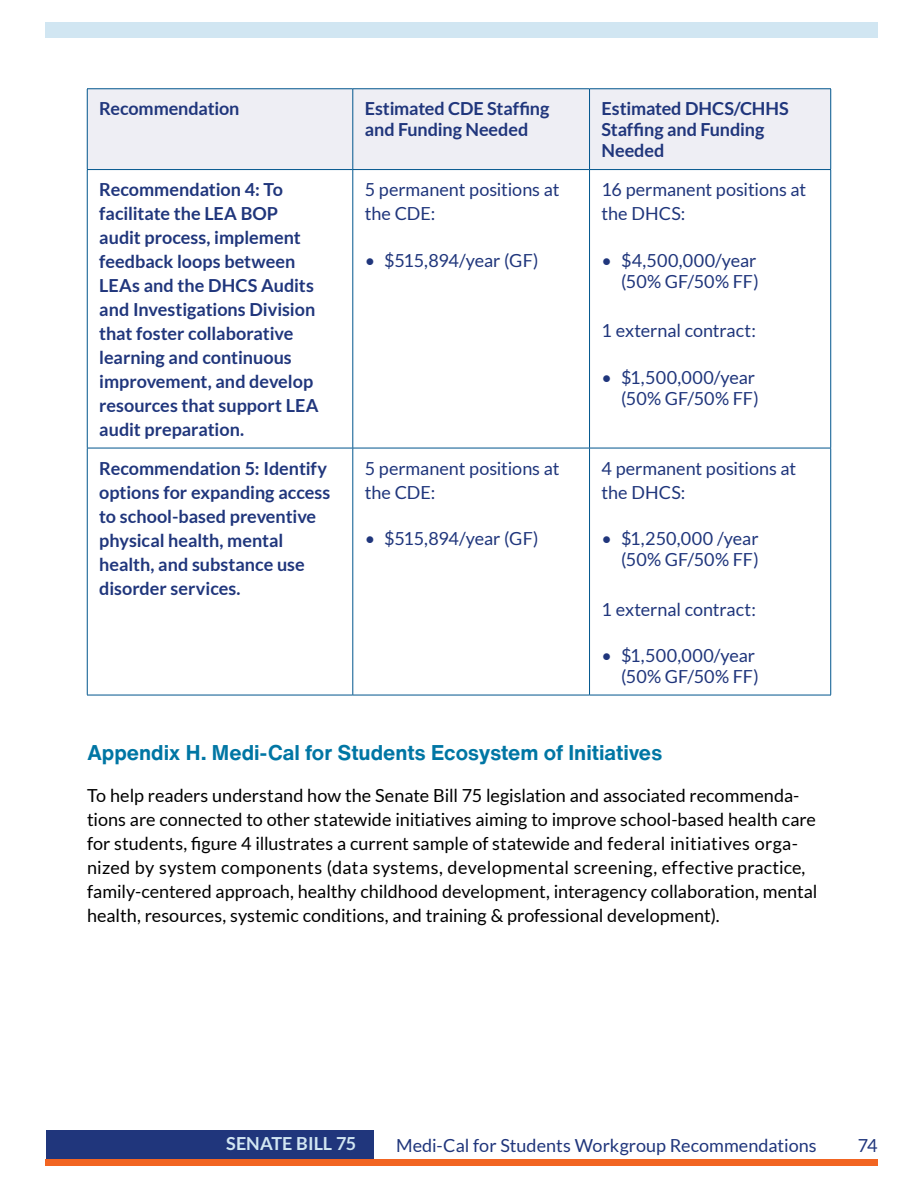
<style>
.page{position:relative;width:918px;height:1188px;background:#fff}
.page>*{position:absolute;margin:0;border:0;box-sizing:border-box;transform-origin:0 0}
.t1{font:700 21px "Helvetica Now Text";color:#0076a4}
.Body{font:18px/24px "Lato";color:#000}
.Table_Body{font:700 18px/24px "Lato";color:#20367c}
.Table_Body-2{font:18px/24px "Lato";color:#20367c}
.Table_Heads{font:700 18px/21px "Lato";letter-spacing:-.005em;color:#20367c}
.t2{font:700 18px "Lato";color:#d1e6f2}
</style>
<div class="page">
<div style="left:45px;top:22px;width:833px;height:16px;background:#d1e6f2"></div>
<div style="left:46px;top:1130px;width:328px;height:29px;background:#20367c"></div>
<div style="left:45px;top:1159px;width:833px;height:7px;background:#f26522"></div>
<div style="left:88px;top:89px;width:742px;height:80px;background:#eeeef4"></div>
<hr style="left:353px;top:89px;width:1px;height:80px;background:#00558d">
<hr style="left:87px;top:448px;width:266px;height:1px;background:#00558d">
<hr style="left:353px;top:448px;width:237px;height:1px;background:#00558d">
<hr style="left:590px;top:448px;width:241px;height:1px;background:#00558d">
<hr style="left:87px;top:695px;width:266px;height:1px;background:#00558d">
<hr style="left:353px;top:695px;width:237px;height:1px;background:#00558d">
<hr style="left:590px;top:695px;width:241px;height:1px;background:#00558d">
<hr style="left:87px;top:88px;width:266px;height:1px;background:#00558d">
<hr style="left:87px;top:89px;width:1px;height:80px;background:#00558d">
<hr style="left:353px;top:88px;width:237px;height:1px;background:#00558d">
<hr style="left:590px;top:88px;width:241px;height:1px;background:#00558d">
<hr style="left:589px;top:89px;width:1px;height:80px;background:#00558d">
<hr style="left:830px;top:89px;width:1px;height:80px;background:#00558d">
<hr style="left:87px;top:169px;width:266px;height:1px;background:#00558d">
<hr style="left:353px;top:169px;width:237px;height:1px;background:#00558d">
<hr style="left:590px;top:169px;width:241px;height:1px;background:#00558d">
<hr style="left:589px;top:170px;width:1px;height:278px;background:#00558d">
<hr style="left:830px;top:170px;width:1px;height:278px;background:#00558d">
<hr style="left:589px;top:448px;width:1px;height:247px;background:#00558d">
<hr style="left:830px;top:448px;width:1px;height:247px;background:#00558d">
<hr style="left:87px;top:170px;width:1px;height:278px;background:#00558d">
<hr style="left:353px;top:170px;width:1px;height:278px;background:#00558d">
<hr style="left:87px;top:448px;width:1px;height:247px;background:#00558d">
<hr style="left:353px;top:448px;width:1px;height:247px;background:#00558d">
<p class="Table_Heads" style="left:99px;top:98px;width:142px">Recommendation</p>
<p class="Table_Heads" style="left:365px;top:98px;width:186px">Estimated CDE Staffing and Funding Needed</p>
<p class="Table_Heads" style="left:602px;top:98px;width:189px">Estimated DHCS/CHHS<br>Staffing and Funding<br>Needed</p>
<p class="Table_Body" style="left:99px;top:177px;width:221px">Recommendation 4: To facilitate the LEA BOP audit process, implement feedback loops between<br>LEAs and the DHCS Audits and Investigations Division that foster collaborative learning and continuous improvement, and develop resources that support LEA audit preparation.</p>
<p class="Table_Body-2" style="left:365px;top:177px;width:196px">5 permanent positions at the CDE:</p>
<p class="Table_Body-2" style="left:602px;top:177px;width:206px">16 permanent positions at the DHCS:</p>
<p class="Table_Body-2" style="left:602px;top:249px;width:159px;line-height:21px;text-align:right">• $4,500,000/year (50% GF/50% FF)</p>
<p class="Table_Body-2" style="left:602px;top:318px;width:156px">1 external contract:</p>
<p class="Table_Body-2" style="left:602px;top:366px;width:159px;line-height:21px;text-align:right">• $1,500,000/year (50% GF/50% FF)</p>
<p class="Table_Body-2" style="left:365px;top:248px;width:175px">• $515,894/year (GF)</p>
<p class="Table_Body" style="left:99px;top:456px;width:233px">Recommendation 5: Identify options for expanding access to school-based preventive physical health, mental health, and substance use disorder services.</p>
<p class="Table_Body-2" style="left:365px;top:456px;width:196px">5 permanent positions at the CDE:</p>
<p class="Table_Body-2" style="left:365px;top:526px;width:175px">• $515,894/year (GF)</p>
<p class="Table_Body-2" style="left:602px;top:456px;width:196px">4 permanent positions at the DHCS:</p>
<p class="Table_Body-2" style="left:602px;top:528px;width:159px;line-height:21px;text-align:right">• $1,250,000 /year (50% GF/50% FF)</p>
<p class="Table_Body-2" style="left:602px;top:597px;width:156px">1 external contract:</p>
<p class="Table_Body-2" style="left:602px;top:645px;width:159px;line-height:21px;text-align:right">• $1,500,000/year (50% GF/50% FF)</p>
<h3 class="t1" style="left:87px;top:738px;width:577px">Appendix H. Medi-Cal for Students Ecosystem of Initiatives</h3>
<p class="Body" style="left:87px;top:783px;width:732px">To help readers understand how the Senate Bill 75 legislation and associated recommenda&shy;tions are connected to other statewide initiatives aiming to improve school-based health care for students, figure 4 illustrates a current sample of statewide and federal initiatives orga&shy;nized by system components (data systems, developmental screening, effective practice, family-centered approach, healthy childhood development, interagency collaboration, mental health, resources, systemic conditions, and training &amp; professional development).</p>
<p class="t2" style="left:226px;top:1134px;width:132px">SENATE BILL 75</p>
<p class="Table_Body-2" style="left:396px;top:1133px;width:422px">Medi-Cal for Students Workgroup Recommendations</p>
<p class="Table_Body-2" style="left:858px;top:1133px;width:21px">74</p>
</div>
